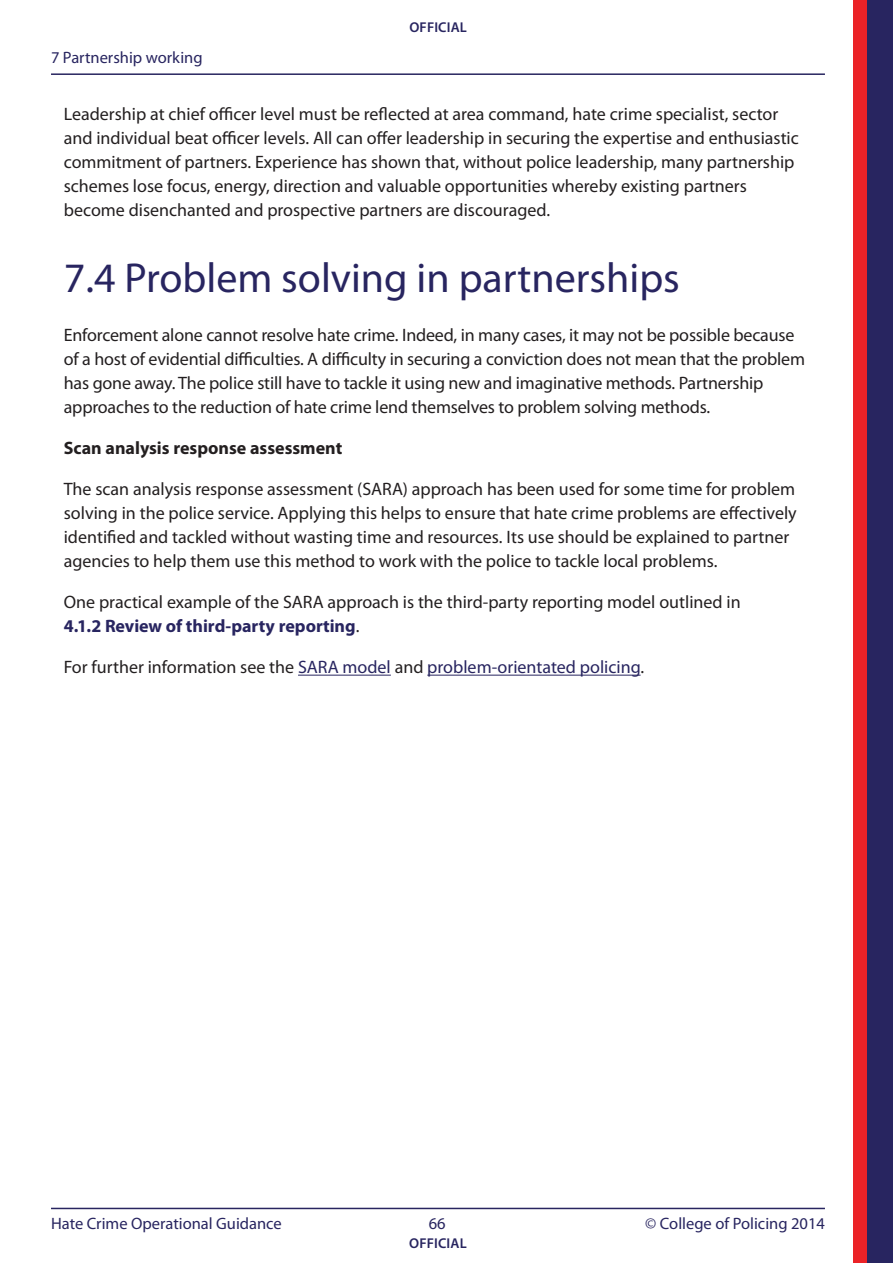
<style>
.page{position:relative;width:893px;height:1263px;background:#fff}
.page>*{position:absolute;margin:0;border:0;box-sizing:border-box;transform-origin:0 0}
.Sub_section_header{font:42px "Myriad Pro";color:#282560}
.Body_copy{font:18px/24px "Myriad Pro";color:#231f20}
.Body_copy-2{font:18px "Myriad Pro";color:#282560}
.Body_copy-3{font:700 18px "Myriad Pro";color:#231f20}
.t1{font:16.5px "Myriad Pro";color:#282560}
.t2{font:600 14.25px "Myriad Pro";letter-spacing:.01em;color:#282560}
.s1{font-weight:700;color:#282560}
.s2{color:#231f20}
</style>
<div class="page">
<div style="left:863px;top:0;width:30px;height:1263px;background:#282560"></div>
<div style="left:853px;top:0;width:13px;height:1263px;background:#eb2227"></div>
<hr style="left:51px;top:73px;width:774px;height:2px;background:#282560">
<hr style="left:51px;top:1208px;width:774px;height:1px;background:#282560">
<hr style="left:298px;top:675px;width:93px;height:1px;background:#282560">
<hr style="left:427px;top:675px;width:214px;height:1px;background:#282560">
<p class="t2" style="left:409px;top:18px;width:59px">OFFICIAL</p>
<p class="t1" style="left:51px;top:48px;width:153px">7 Partnership working</p>
<p class="Body_copy" style="left:64px;top:101px;width:737px">Leadership at chief officer level must be reflected at area command, hate crime specialist, sector and individual beat officer levels. All can offer leadership in securing the expertise and enthusiastic commitment of partners. Experience has shown that, without police leadership, many partnership schemes lose focus, energy, direction and valuable opportunities whereby existing partners become disenchanted and prospective partners are discouraged.</p>
<p class="Sub_section_header" style="left:64px;top:252px;width:618px">7.4 Problem solving in partnerships</p>
<p class="Body_copy" style="left:64px;top:323px;width:743px">Enforcement alone cannot resolve hate crime. Indeed, in many cases, it may not be possible because of a host of evidential difficulties. A difficulty in securing a conviction does not mean that the problem has gone away. The police still have to tackle it using new and imaginative methods. Partnership approaches to the reduction of hate crime lend themselves to problem solving methods.</p>
<p class="Body_copy-3" style="left:64px;top:436px;width:280px">Scan analysis response assessment</p>
<p class="Body_copy" style="left:64px;top:477px;width:734px">The scan analysis response assessment (SARA) approach has been used for some time for problem solving in the police service. Applying this helps to ensure that hate crime problems are effectively identified and tackled without wasting time and resources. Its use should be explained to partner agencies to help them use this method to work with the police to tackle local problems.</p>
<p class="Body_copy" style="left:64px;top:590px;width:678px">One practical example of the SARA approach is the third-party reporting model outlined in<br><span class="s1">4.1.2 Review of third-party reporting</span>.</p>
<p class="Body_copy-2" style="left:64px;top:656px;width:582px"><span class="s2">For further information see the</span> SARA model <span class="s2">and</span> problem-orientated policing<span class="s2">.</span></p>
<p class="t1" style="left:51px;top:1213px;width:232px">Hate Crime Operational Guidance</p>
<p class="t1" style="left:429px;top:1213px;width:18px">66</p>
<p class="t1" style="left:645px;top:1213px;width:181px">© College of Policing 2014</p>
<p class="t2" style="left:409px;top:1234px;width:59px">OFFICIAL</p>
</div>
